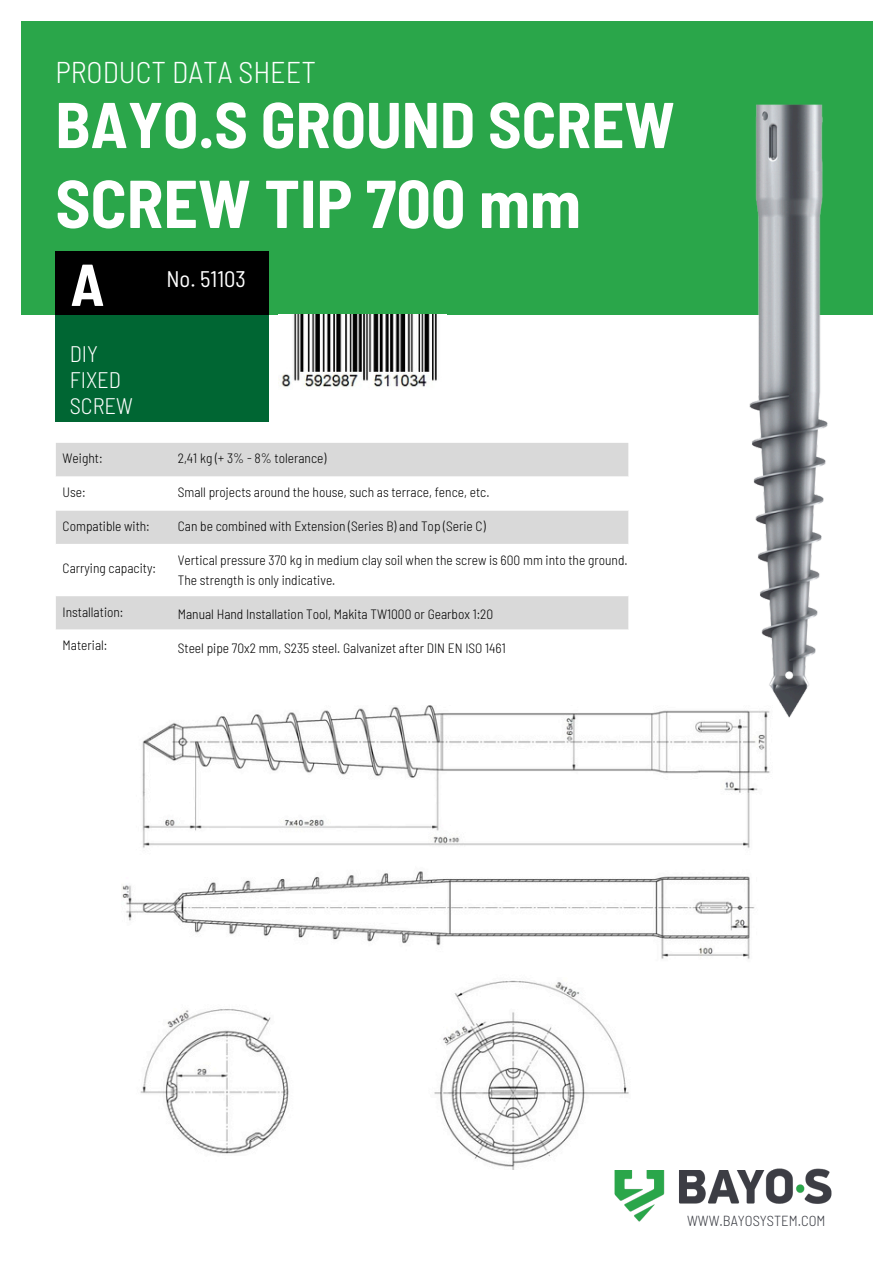
<style>
.page{position:relative;width:894px;height:1264px;background:#fff}
.page>*{position:absolute;margin:0;border:0;box-sizing:border-box;transform-origin:0 0}
.t1{font:700 semi-condensed 67.5px "Barlow";color:#fff}
.t2{font:700 semi-condensed 64.5px "Barlow";color:#fff}
.t3{font:700 semi-condensed 58.95px "Barlow";color:#fff}
.t4{font:300 semi-condensed 30px "Barlow";color:#fff}
.t5{font:300 semi-condensed 22.5px/25.8px "Barlow";color:#fff}
.t6{font:semi-condensed 22.5px "Barlow";color:#fff}
.t7{font:300 semi-condensed 14.55px "Barlow";color:#3b3d44}
.t8{font:300 semi-condensed 13.5px/20.2px "Barlow";color:#000}
</style>
<div class="page">
<div style="left:56px;top:443px;width:531px;height:33px;background:#d9d9d9"></div>
<svg style="left:56px;top:476px;width:531px;height:154px"></svg>
<div style="left:21px;top:21px;width:850px;height:294px;background:#2aa64a"></div>
<div style="left:55px;top:251px;width:213px;height:170px;background:#063"></div>
<div style="left:56px;top:251px;width:212px;height:64px;background:#000"></div>
<img style="left:614px;top:1168px;width:218px;height:54px">
<img style="left:278px;top:315px;width:159px;height:73px">
<img style="left:122px;top:705px;width:650px;height:464px">
<img style="left:587px;top:55px;width:286px;height:700px">
<p class="t4" style="left:55px;top:53px;width:262px">PRODUCT DATA SHEET</p>
<p class="t2" style="left:55px;top:84px;width:620px">BAYO.S GROUND SCREW</p>
<p class="t1" style="left:55px;top:160px;width:527px">SCREW TIP 700 mm</p>
<p class="t3" style="left:70px;top:247px;width:36px">A</p>
<p class="t5" style="left:70px;top:340px;width:65px">DIY<br>FIXED<br>SCREW</p>
<p class="t6" style="left:166px;top:264px;width:81px">No. 51103</p>
<h3 class="t8" style="left:63px;top:448px;width:41px">Weight:</h3>
<h2 class="t8" style="left:63px;top:481px;width:25px">Use:</h2>
<p class="t8" style="left:63px;top:515px;width:89px">Compatible with:</p>
<h1 class="t8" style="left:63px;top:558px;width:95px">Carrying capacity:</h1>
<p class="t8" style="left:63px;top:601px;width:62px">Installation:</p>
<p class="t8" style="left:63px;top:634px;width:46px">Material:</p>
<p class="t8" style="left:178px;top:448px;width:150px">2,41 kg (+ 3% - 8% tolerance)</p>
<p class="t8" style="left:178px;top:481px;width:313px">Small projects around the house, such as terrace, fence, etc.</p>
<p class="t8" style="left:178px;top:515px;width:309px">Can be combined with Extension (Series B) and Top (Serie C)</p>
<p class="t8" style="left:178px;top:549px;width:451px">Vertical pressure 370 kg in medium clay soil when the screw is 600 mm into the ground.<br>The strength is only indicative.</p>
<p class="t8" style="left:178px;top:603px;width:317px">Manual Hand Installation Tool, Makita TW1000 or Gearbox 1:20</p>
<p class="t8" style="left:178px;top:637px;width:329px">Steel pipe 70x2 mm, S235 steel. Galvanizet after DIN EN ISO 1461</p>
<p class="t7" style="left:687px;top:1210px;width:140px">WWW.BAYOSYSTEM.COM</p>
</div>
